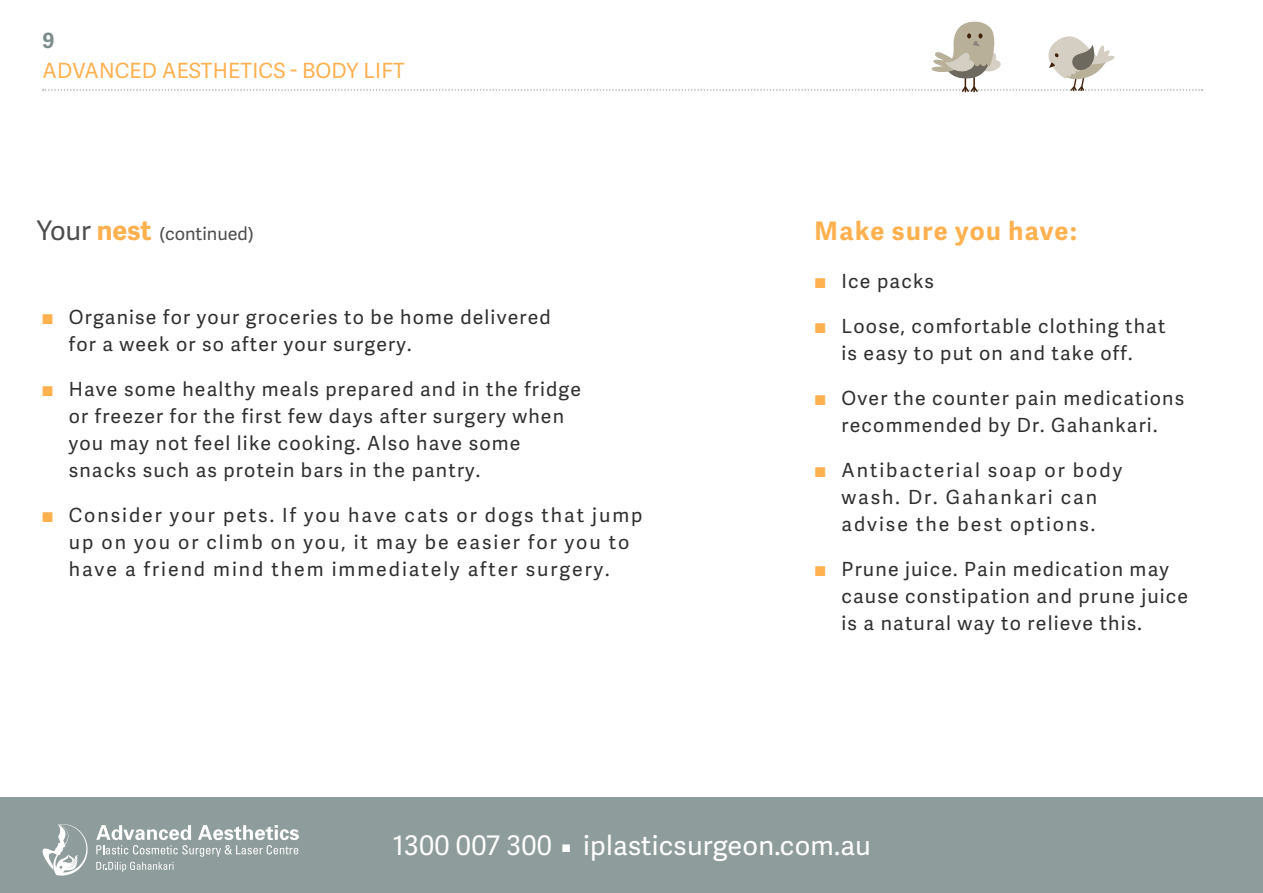
<style>
.page{position:relative;width:1263px;height:893px;background:#fff}
.page>*{position:absolute;margin:0;border:0;box-sizing:border-box;transform-origin:0 0}
.t1{font:27px "Adelle Sans";letter-spacing:.01em;color:#fff}
.t2{font:700 25.5px "Adelle Sans";letter-spacing:.06em;color:#ffb04f}
.t3{font:21px "Adelle Sans";letter-spacing:.01em;color:#ffb04f}
.t4{font:700 21px "Adelle Sans";color:#7d8d8c}
.t5{font:19.5px/27px "Adelle Sans";letter-spacing:.06em;color:#303030}
.t6{font:19.5px/27px "Adelle Sans";letter-spacing:.1em;color:#303030}
.t7{font:18px "Adelle Sans";color:#4d4d4d}
.s1{font-size:27px}
.s2{font-weight:700;font-size:27px;color:#ffb04f}
.s3{font-weight:700;color:#ffb04f}
.s4{font-weight:700;font-size:15px}
</style>
<div class="page">
<div style="left:0;top:795px;width:1263px;height:98px;background:#8e9c9b"></div>
<div style="left:0;top:783px;width:1263px;height:14px;background:#fff"></div>
<svg style="left:43px;top:824px;width:45px;height:51px"></svg>
<svg style="left:96px;top:825px;width:203px;height:47px"></svg>
<svg style="left:43px;top:21px;width:1159px;height:71px"></svg>
<p class="t4" style="left:43px;top:25px;width:14px">9</p>
<p class="t3" style="left:43px;top:55px;width:364px">ADVANCED AESTHETICS - BODY LIFT</p>
<p class="t7" style="left:37px;top:221px;width:218px"><span class="s1">Your</span> <span class="s2">nest</span> (continued)</p>
<p class="t5" style="left:69px;top:303px;width:484px;text-indent:-27px"><span class="s3">͔</span> Organise for your groceries to be home delivered for a week or so after your surgery.</p>
<p class="t5" style="left:69px;top:375px;width:514px;text-indent:-27px"><span class="s3">͔</span> Have some healthy meals prepared and in the fridge or freezer for the first few days after surgery when you may not feel like cooking. Also have some snacks such as protein bars in the pantry.</p>
<p class="t6" style="left:69px;top:501px;width:575px;text-indent:-27px"><span class="s3">͔</span> Consider your pets. If you have cats or dogs that jump up on you or climb on you, it may be easier for you to have a friend mind them immediately after surgery.</p>
<h2 class="t2" style="left:814px;top:213px;width:264px">Make sure you have:</h2>
<p class="t5" style="left:814px;top:267px;width:121px"><span class="s3">͔</span> Ice packs</p>
<p class="t5" style="left:814px;top:312px;width:352px;text-align:center"><span class="s3">͔</span> Loose, comfortable clothing that is easy to put on and take off.</p>
<p class="t5" style="left:814px;top:384px;width:371px;text-align:center"><span class="s3">͔</span> Over the counter pain medications recommended by Dr. Gahankari.</p>
<p class="t6" style="left:814px;top:456px;width:309px;text-align:center"><span class="s3">͔</span> Antibacterial soap or body wash. Dr. Gahankari can advise the best options.</p>
<p class="t5" style="left:841px;top:555px;width:348px;text-indent:-27px"><span class="s3">͔</span> Prune juice. Pain medication may cause constipation and prune juice is a natural way to relieve this.</p>
<h1 class="t1" style="left:393px;top:827px;width:480px">1300 007 300 <span class="s4">W</span> iplasticsurgeon.com.au</h1>
</div>
